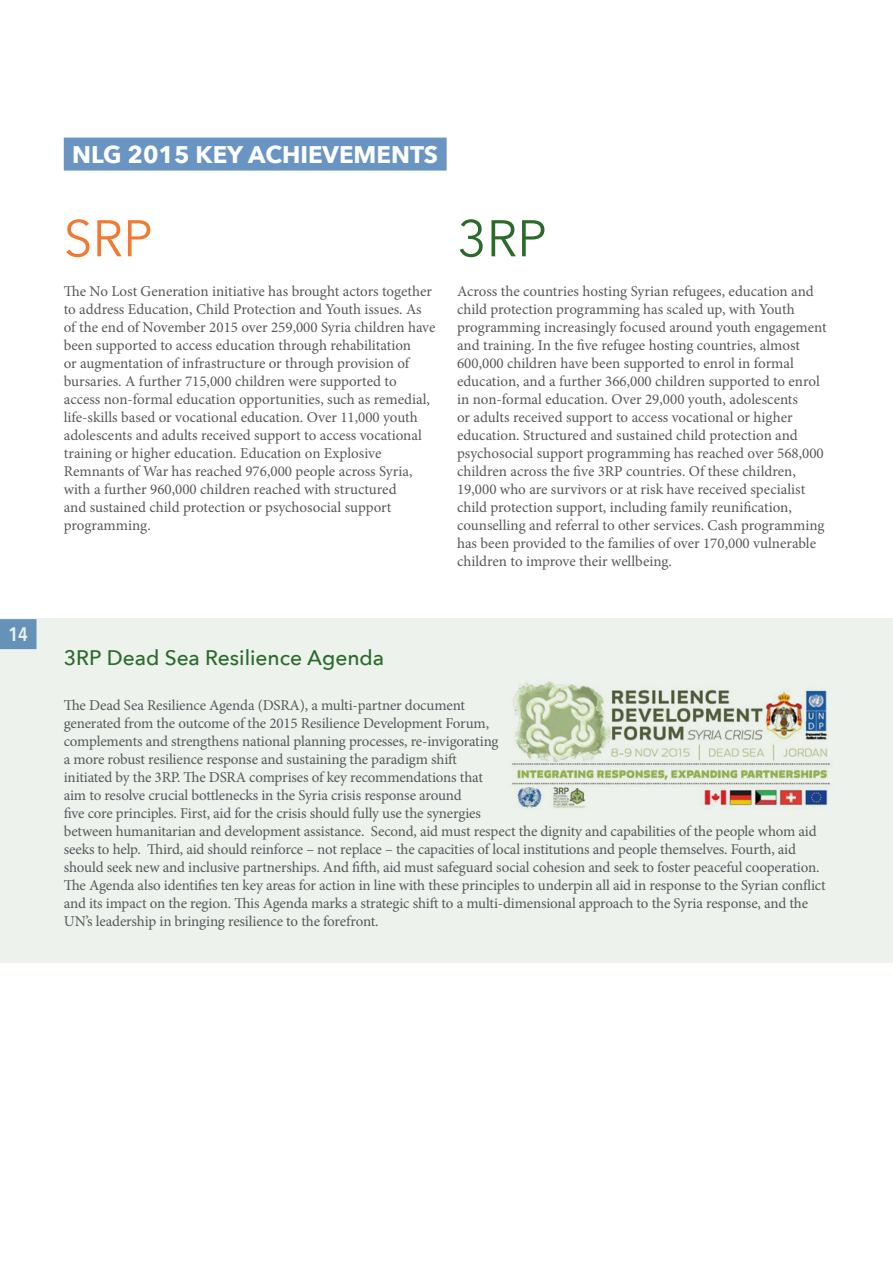
<style>
.page{position:relative;width:893px;height:1263px;background:#fff}
.page>*{position:absolute;margin:0;border:0;box-sizing:border-box;transform-origin:0 0}
.text_highlight{font:51px "Avenir Next";color:#2a6a2b}
.text_highlight-2{font:51px "Avenir Next";color:#f37932}
.head_top_blue_back{font:700 24px "Avenir Next";color:#fff}
.text_highlight-3{font:500 21px "Avenir Next";color:#2a6a2b}
.t1{font:600 19.5px "Avenir Next Condensed";color:#fff}
.body_text{font:15px/18px "Minion Pro";letter-spacing:-.01em;color:#57585a}
.figure_title_white{font:15px/18px "Minion Pro";color:#57585a}
</style>
<div class="page">
<div style="left:0;top:619px;width:893px;height:344px;background:#edf2ed"></div>
<div style="left:64px;top:138px;width:383px;height:33px;background:#6a95c3"></div>
<img style="left:512px;top:681px;width:319px;height:129px">
<h3 class="t1" style="left:9px;top:617px;width:21px">14</h3>
<p class="head_top_blue_back" style="left:72px;top:134px;width:367px">NLG 2015 KEY ACHIEVEMENTS</p>
<p class="text_highlight-2" style="left:64px;top:195px;width:90px">SRP</p>
<p class="body_text" style="left:64px;top:282px;width:373px">The No Lost Generation initiative has brought actors together to address Education, Child Protection and Youth issues. As of the end of November 2015 over 259,000 Syria children have been supported to access education through rehabilitation<br>or augmentation of infrastructure or through provision of bursaries. A further 715,000 children were supported to access non-formal education opportunities, such as remedial, life-skills based or vocational education. Over 11,000 youth adolescents and adults received support to access vocational training or higher education. Education on Explosive Remnants of War has reached 976,000 people across Syria, with a further 960,000 children reached with structured<br>and sustained child protection or psychosocial support programming.</p>
<p class="text_highlight" style="left:457px;top:195px;width:91px">3RP</p>
<p class="figure_title_white" style="left:457px;top:282px;width:371px">Across the countries hosting Syrian refugees, education and child protection programming has scaled up, with Youth programming increasingly focused around youth engagement and training. In the five refugee hosting countries, almost 600,000 children have been supported to enrol in formal education, and a further 366,000 children supported to enrol in non-formal education. Over 29,000 youth, adolescents<br>or adults received support to access vocational or higher education. Structured and sustained child protection and psychosocial support programming has reached over 568,000 children across the five 3RP countries. Of these children, 19,000 who are survivors or at risk have received specialist child protection support, including family reunification, counselling and referral to other services. Cash programming has been provided to the families of over 170,000 vulnerable children to improve their wellbeing.</p>
<p class="text_highlight-3" style="left:64px;top:639px;width:322px">3RP Dead Sea Resilience Agenda</p>
<p class="body_text" style="left:64px;top:696px;width:764px">The Dead Sea Resilience Agenda (DSRA), a multi-partner document<br>generated from the outcome of the 2015 Resilience Development Forum,<br>complements and strengthens national planning processes, re-invigorating<br>a more robust resilience response and sustaining the paradigm shift<br>initiated by the 3RP. The DSRA comprises of key recommendations that<br>aim to resolve crucial bottlenecks in the Syria crisis response around<br>five core principles. First, aid for the crisis should fully use the synergies<br>between humanitarian and development assistance. Second, aid must respect the dignity and capabilities of the people whom aid seeks to help. Third, aid should reinforce – not replace – the capacities of local institutions and people themselves. Fourth, aid should seek new and inclusive partnerships. And fifth, aid must safeguard social cohesion and seek to foster peaceful cooperation.<br>The Agenda also identifies ten key areas for action in line with these principles to underpin all aid in response to the Syrian conflict and its impact on the region. This Agenda marks a strategic shift to a multi-dimensional approach to the Syria response, and the UN’s leadership in bringing resilience to the forefront.</p>
</div>
